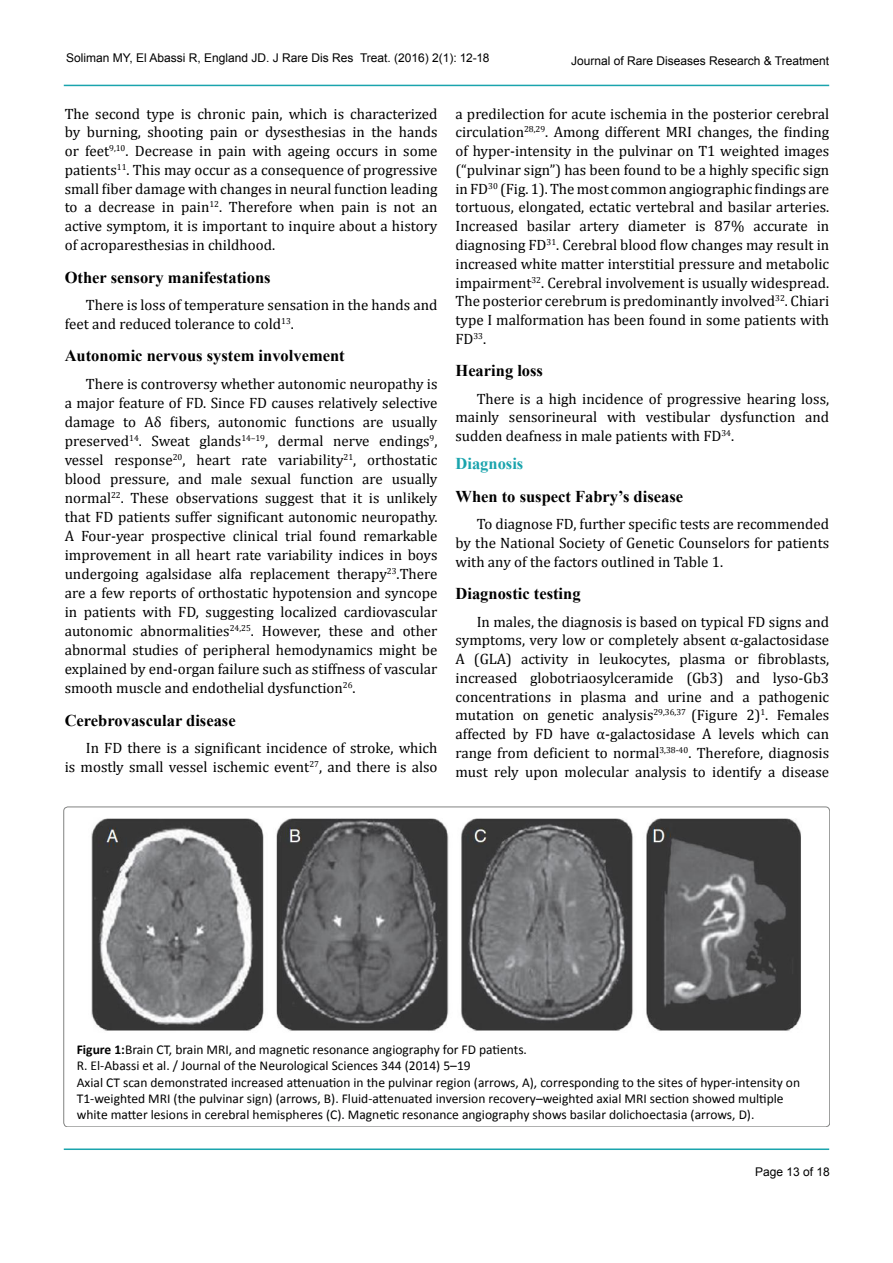
<style>
.page{position:relative;width:893px;height:1263px;background:#fff}
.page>*{position:absolute;margin:0;border:0;box-sizing:border-box;transform-origin:0 0}
.t1{font:700 16.5px "Times New Roman";color:#000}
.t2{font:700 16.5px "Times New Roman";color:#1aa4ad}
.t3{font:15px/18.8px "Cambria";color:#000;text-align:justify}
.t4{font:13.5px/16.2px "Calibri";color:#000}
.t5{font:12px "Arial";color:#000}
.s1{font-weight:700}
</style>
<div class="page">
<hr style="left:64px;top:1148px;width:765px;height:2px;background:#1aa4ad">
<hr style="left:64px;top:85px;width:765px;height:1px;background:#1aa4ad">
<img style="left:91px;top:818px;width:710px;height:213px">
<p class="t5" style="left:66px;top:50px;width:425px">Soliman MY, El Abassi R, England JD. J Rare Dis Res Treat. (2016) 2(1): 12-18</p>
<p class="t5" style="left:571px;top:53px;width:260px">Journal of Rare Diseases Research &amp; Treatment</p>
<p class="t3" style="left:65px;top:104px;width:374px">The second type is chronic pain, which is characterized by burning, shooting pain or dysesthesias in the hands or feet<sup>9,10</sup>. Decrease in pain with ageing occurs in some patients<sup>11</sup>. This may occur as a consequence of progressive small fiber damage with changes in neural function leading to a decrease in pain<sup>12</sup>. Therefore when pain is not an active symptom, it is important to inquire about a history of acroparesthesias in childhood.</p>
<p class="t1" style="left:65px;top:266px;width:207px">Other sensory manifestations</p>
<p class="t3" style="left:65px;top:295px;width:374px;text-indent:21px">There is loss of temperature sensation in the hands and feet and reduced tolerance to cold<sup>13</sup>.</p>
<p class="t1" style="left:65px;top:344px;width:282px">Autonomic nervous system involvement</p>
<p class="t3" style="left:65px;top:374px;width:374px;text-indent:21px">There is controversy whether autonomic neuropathy is a major feature of FD. Since FD causes relatively selective damage to Aδ fibers, autonomic functions are usually preserved<sup>14</sup>. Sweat glands<sup>14–19</sup>, dermal nerve endings<sup>9</sup>, vessel response<sup>20</sup>, heart rate variability<sup>21</sup>, orthostatic blood pressure, and male sexual function are usually normal<sup>22</sup>. These observations suggest that it is unlikely that FD patients suffer significant autonomic neuropathy.<br>A Four-year prospective clinical trial found remarkable improvement in all heart rate variability indices in boys undergoing agalsidase alfa replacement therapy<sup>23</sup>.There are a few reports of orthostatic hypotension and syncope in patients with FD, suggesting localized cardiovascular autonomic abnormalities<sup>24,25</sup>. However, these and other abnormal studies of peripheral hemodynamics might be explained by end-organ failure such as stiffness of vascular smooth muscle and endothelial dysfunction<sup>26</sup>.</p>
<p class="t1" style="left:65px;top:709px;width:172px">Cerebrovascular disease</p>
<p class="t3" style="left:65px;top:738px;width:374px;text-align:right">In FD there is a significant incidence of stroke, which<br>is mostly small vessel ischemic event<sup>27</sup>, and there is also</p>
<p class="t3" style="left:455px;top:104px;width:375px">a predilection for acute ischemia in the posterior cerebral circulation<sup>28,29</sup>. Among different MRI changes, the finding of hyper-intensity in the pulvinar on T1 weighted images (“pulvinar sign”) has been found to be a highly specific sign in FD<sup>30</sup> (Fig. 1). The most common angiographic findings are tortuous, elongated, ectatic vertebral and basilar arteries.<br>Increased basilar artery diameter is 87% accurate in diagnosing FD<sup>31</sup>. Cerebral blood flow changes may result in increased white matter interstitial pressure and metabolic impairment<sup>32</sup>. Cerebral involvement is usually widespread.<br>The posterior cerebrum is predominantly involved<sup>32</sup>. Chiari type I malformation has been found in some patients with FD<sup>33</sup>.</p>
<p class="t1" style="left:455px;top:359px;width:89px">Hearing loss</p>
<p class="t3" style="left:455px;top:389px;width:375px;text-indent:21px">There is a high incidence of progressive hearing loss, mainly sensorineural with vestibular dysfunction and sudden deafness in male patients with FD<sup>34</sup>.</p>
<p class="t2" style="left:455px;top:452px;width:69px">Diagnosis</p>
<p class="t1" style="left:455px;top:485px;width:229px">When to suspect Fabry’s disease</p>
<p class="t3" style="left:455px;top:515px;width:375px;text-indent:21px">To diagnose FD, further specific tests are recommended by the National Society of Genetic Counselors for patients with any of the factors outlined in Table 1.</p>
<p class="t1" style="left:455px;top:582px;width:127px">Diagnostic testing</p>
<p class="t3" style="left:455px;top:612px;width:375px;text-indent:21px">In males, the diagnosis is based on typical FD signs and symptoms, very low or completely absent α-galactosidase A (GLA) activity in leukocytes, plasma or fibroblasts, increased globotriaosylceramide (Gb3) and lyso-Gb3 concentrations in plasma and urine and a pathogenic mutation on genetic analysis<sup>29,36,37</sup> (Figure 2)<sup>1</sup>. Females affected by FD have α-galactosidase A levels which can range from deficient to normal<sup>3,38-40</sup>. Therefore, diagnosis must rely upon molecular analysis to identify a disease</p>
<p class="t4" style="left:77px;top:1041px;width:725px"><span class="s1">Figure 1:</span>Brain CT, brain MRI, and magnetic resonance angiography for FD patients.<br>R. El-Abassi et al. / Journal of the Neurological Sciences 344 (2014) 5–19<br>Axial CT scan demonstrated increased attenuation in the pulvinar region (arrows, A), corresponding to the sites of hyper-intensity on T1-weighted MRI (the pulvinar sign) (arrows, B). Fluid-attenuated inversion recovery–weighted axial MRI section showed multiple white matter lesions in cerebral hemispheres (C). Magnetic resonance angiography shows basilar dolichoectasia (arrows, D).</p>
<p class="t5" style="left:755px;top:1164px;width:76px">Page 13 of 18</p>
</div>
